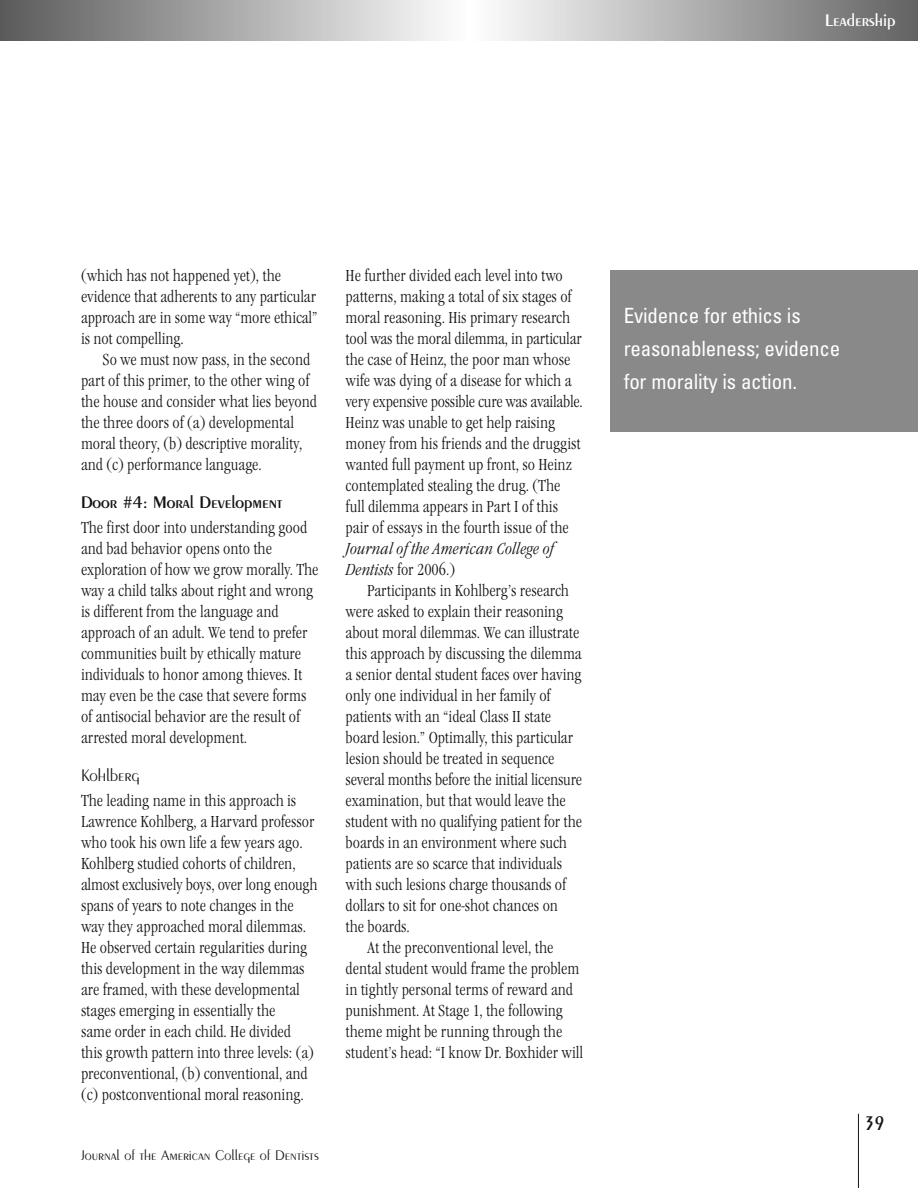
<style>
.page{position:relative;width:918px;height:1188px;background:#fff}
.page>*{position:absolute;margin:0;border:0;box-sizing:border-box;transform-origin:0 0}
.t1{font:condensed 21px/33px "Univers";letter-spacing:-.01em;color:#fff}
.t2{font:600 21px "Peignot";color:#141414;scale:.9 1}
.t3{font:600 18px "Peignot";color:#141414}
.t4{font:600 18px "Peignot";color:#fff}
.t5{font:300 18px "Peignot";color:#141414}
.t6{font:300 condensed 16.5px/21px "Garamond Itc T";color:#141414}
.t7{font:italic 300 condensed 16.5px/21px "Garamond Itc T";color:#141414}
.t8{font:300 15px "Peignot";color:#141414}
.s1{font-style:normal}
</style>
<div class="page">
<hr style="left:858px;top:1114px;width:1px;height:74px;background:#141414">
<svg style="left:0;top:0;width:918px;height:40px;background:#aeaeae"></svg>
<div style="left:610px;top:270px;width:308px;height:162px;background:#898989"></div>
<p class="t4" style="left:825px;top:13px;width:72px">Leadership</p>
<p class="t6" style="left:81px;top:265px;width:238px">(which has not happened yet), the evidence that adherents to any particular approach are in some way “more ethical” is not compelling.</p>
<p class="t6" style="left:81px;top:349px;width:237px;text-indent:22px">So we must now pass, in the second part of this primer, to the other wing of the house and consider what lies beyond the three doors of (a) developmental moral theory, (b) descriptive morality, and (c) performance language.</p>
<p class="t3" style="left:81px;top:495px;width:203px">Door #4: Moral Development</p>
<p class="t6" style="left:81px;top:517px;width:239px">The first door into understanding good and bad behavior opens onto the exploration of how we grow morally. The way a child talks about right and wrong is different from the language and approach of an adult. We tend to prefer communities built by ethically mature individuals to honor among thieves. It may even be the case that severe forms of antisocial behavior are the result of arrested moral development.</p>
<p class="t5" style="left:81px;top:768px;width:60px">Kohlberg</p>
<p class="t6" style="left:81px;top:790px;width:238px">The leading name in this approach is Lawrence Kohlberg, a Harvard professor who took his own life a few years ago.<br>Kohlberg studied cohorts of children, almost exclusively boys, over long enough spans of years to note changes in the way they approached moral dilemmas.<br>He observed certain regularities during this development in the way dilemmas are framed, with these developmental stages emerging in essentially the<br>same order in each child. He divided<br>this growth pattern into three levels: (a) preconventional, (b) conventional, and (c) postconventional moral reasoning.</p>
<p class="t8" style="left:81px;top:1150px;width:239px">Journal of the American College of Dentists</p>
<p class="t6" style="left:346px;top:265px;width:239px">He further divided each level into two patterns, making a total of six stages of moral reasoning. His primary research tool was the moral dilemma, in particular the case of Heinz, the poor man whose wife was dying of a disease for which a very expensive possible cure was available.<br>Heinz was unable to get help raising money from his friends and the druggist wanted full payment up front, so Heinz contemplated stealing the drug. (The full dilemma appears in Part I of this pair of essays in the fourth issue of the</p>
<p class="t7" style="left:346px;top:538px;width:210px">Journal of the American College of<br>Dentists <span class="s1">for 2006.)</span></p>
<p class="t6" style="left:367px;top:580px;width:203px">Participants in Kohlberg’s research</p>
<p class="t6" style="left:346px;top:601px;width:219px">were asked to explain their reasoning</p>
<p class="t6" style="left:346px;top:622px;width:235px">about moral dilemmas. We can illustrate</p>
<p class="t6" style="left:346px;top:643px;width:238px">this approach by discussing the dilemma</p>
<p class="t6" style="left:346px;top:664px;width:237px">a senior dental student faces over having</p>
<p class="t6" style="left:346px;top:685px;width:207px">only one individual in her family of</p>
<p class="t6" style="left:346px;top:706px;width:207px">patients with an “ideal Class II state</p>
<p class="t6" style="left:346px;top:727px;width:229px">board lesion.” Optimally, this particular</p>
<p class="t6" style="left:346px;top:748px;width:210px">lesion should be treated in sequence</p>
<p class="t6" style="left:346px;top:769px;width:238px">several months before the initial licensure</p>
<p class="t6" style="left:346px;top:790px;width:222px">examination, but that would leave the</p>
<p class="t6" style="left:346px;top:811px;width:238px">student with no qualifying patient for the</p>
<p class="t6" style="left:346px;top:832px;width:223px">boards in an environment where such</p>
<p class="t6" style="left:346px;top:853px;width:218px">patients are so scarce that individuals</p>
<p class="t6" style="left:346px;top:874px;width:222px">with such lesions charge thousands of</p>
<p class="t6" style="left:346px;top:895px;width:214px">dollars to sit for one-shot chances on</p>
<p class="t6" style="left:346px;top:916px;width:66px">the boards.</p>
<p class="t6" style="left:367px;top:937px;width:188px">At the preconventional level, the</p>
<p class="t6" style="left:346px;top:958px;width:235px">dental student would frame the problem</p>
<p class="t6" style="left:346px;top:979px;width:229px">in tightly personal terms of reward and</p>
<p class="t6" style="left:346px;top:1000px;width:219px">punishment. At Stage 1, the following</p>
<p class="t6" style="left:346px;top:1021px;width:218px">theme might be running through the</p>
<p class="t6" style="left:346px;top:1042px;width:239px">student’s head: “I know Dr. Boxhider will</p>
<p class="t1" style="left:624px;top:301px;width:218px">Evidence for ethics is reasonableness; evidence for morality is action.</p>
<p class="t2" style="left:864px;top:1115px;width:24px">39</p>
</div>
